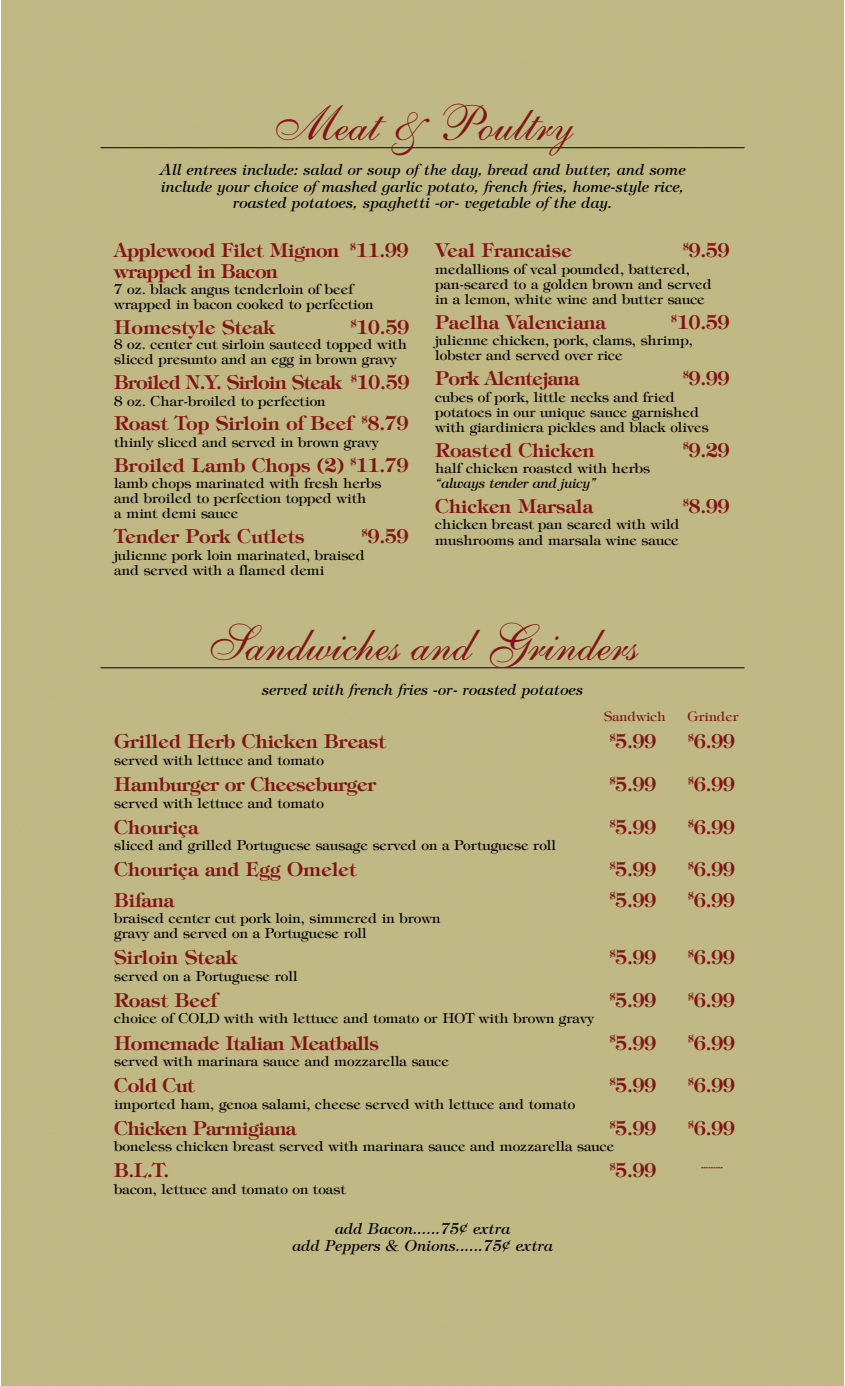
<style>
.page{position:relative;width:845px;height:1386px;background:#fff}
.page>*{position:absolute;margin:0;border:0;box-sizing:border-box;transform-origin:0 0}
.t1{font:49.52px "Shelley Allegro BT";color:#811517}
.t2{font:600 19.25px "Tiffany";color:#811517}
.t3{font:600 19.25px/20.7px "Tiffany";letter-spacing:-.02em;color:#811517}
.t4{font:600 19.25px "Tiffany";letter-spacing:-.025em;color:#811517}
.t5{font:600 19.25px "Tiffany";letter-spacing:-.035em;color:#811517}
.t6{font:italic 15.05px/16.4px "Tiffany";color:#000;text-align:center}
.t7{font:13.83px/15px "Tiffany";color:#000}
.t8{font:italic 13.83px "Tiffany";letter-spacing:-.025em;color:#000}
.t9{font:13.12px "Tiffany";color:#811517}
.t10{font:600 9.62px "Tiffany";color:#811517}
</style>
<div class="page">
<div style="left:1px;top:0;width:842px;height:1386px;background:#c0b884"></div>
<hr style="left:100px;top:147px;width:644px;height:1px;background:#000">
<hr style="left:100px;top:667px;width:644px;height:1px;background:#000">
<h1 class="t1" style="left:271px;top:110px;width:303px">Meat &amp; Poultry</h1>
<p class="t6" style="left:159px;top:163px;width:527px">All entrees include: salad or soup of the day, bread and butter, and some include your choice of mashed garlic potato, french fries, home-style rice, roasted potatoes, spaghetti -or- vegetable of the day.</p>
<h2 class="t3" style="left:114px;top:242px;width:296px">Applewood Filet Mignon <sup>$</sup>11.99 wrapped in Bacon</h2>
<p class="t7" style="left:114px;top:283px;width:261px">7 oz. black angus tenderloin of beef wrapped in bacon cooked to perfection</p>
<h2 class="t2" style="left:114px;top:320px;width:162px">Homestyle Steak</h2>
<h2 class="t2" style="left:350px;top:320px;width:60px"><sup>$</sup>10.59</h2>
<p class="t7" style="left:114px;top:338px;width:294px">8 oz. center cut sirloin sauteed topped with sliced presunto and an egg in brown gravy</p>
<h2 class="t5" style="left:114px;top:375px;width:296px">Broiled N.Y. Sirloin Steak <sup>$</sup>10.59</h2>
<p class="t7" style="left:114px;top:394px;width:213px">8 oz. Char-broiled to perfection</p>
<h2 class="t2" style="left:114px;top:416px;width:296px">Roast Top Sirloin of Beef <sup>$</sup>8.79</h2>
<p class="t7" style="left:114px;top:436px;width:266px">thinly sliced and served in brown gravy</p>
<h2 class="t2" style="left:114px;top:457px;width:296px">Broiled Lamb Chops (2) <sup>$</sup>11.79</h2>
<p class="t7" style="left:114px;top:477px;width:268px">lamb chops marinated with fresh herbs and broiled to perfection topped with<br>a mint demi sauce</p>
<h2 class="t2" style="left:114px;top:529px;width:192px">Tender Pork Cutlets</h2>
<h2 class="t2" style="left:362px;top:529px;width:48px"><sup>$</sup>9.59</h2>
<p class="t7" style="left:114px;top:548px;width:252px">julienne pork loin marinated, braised and served with a flamed demi</p>
<h2 class="t2" style="left:435px;top:243px;width:138px">Veal Francaise</h2>
<h2 class="t2" style="left:682px;top:243px;width:48px"><sup>$</sup>9.59</h2>
<p class="t7" style="left:435px;top:262px;width:278px">medallions of veal pounded, battered, pan-seared to a golden brown and served in a lemon, white wine and butter sauce</p>
<h2 class="t2" style="left:435px;top:314px;width:172px">Paelha Valenciana</h2>
<h2 class="t2" style="left:671px;top:314px;width:60px"><sup>$</sup>10.59</h2>
<p class="t7" style="left:435px;top:334px;width:259px">julienne chicken, pork, clams, shrimp, lobster and served over rice</p>
<h2 class="t4" style="left:435px;top:371px;width:146px">Pork Alentejana</h2>
<h2 class="t2" style="left:682px;top:371px;width:48px"><sup>$</sup>9.99</h2>
<p class="t7" style="left:435px;top:390px;width:274px">cubes of pork, little necks and fried potatoes in our unique sauce garnished with giardiniera pickles and black olives</p>
<h2 class="t2" style="left:435px;top:442px;width:161px">Roasted Chicken</h2>
<h2 class="t2" style="left:682px;top:442px;width:48px"><sup>$</sup>9.29</h2>
<p class="t7" style="left:435px;top:462px;width:216px">half chicken roasted with herbs</p>
<p class="t8" style="left:435px;top:478px;width:162px">“always tender and juicy”</p>
<h2 class="t2" style="left:435px;top:498px;width:159px">Chicken Marsala</h2>
<h2 class="t2" style="left:682px;top:498px;width:48px"><sup>$</sup>8.99</h2>
<p class="t7" style="left:435px;top:518px;width:246px">chicken breast pan seared with wild mushrooms and marsala wine sauce</p>
<h1 class="t1" style="left:207px;top:630px;width:433px">Sandwiches and Grinders</h1>
<p class="t6" style="left:262px;top:683px;width:322px">served with french fries -or- roasted potatoes</p>
<p class="t9" style="left:603px;top:712px;width:64px">Sandwich</p>
<p class="t9" style="left:687px;top:711px;width:52px">Grinder</p>
<h2 class="t2" style="left:114px;top:734px;width:273px">Grilled Herb Chicken Breast</h2>
<h2 class="t2" style="left:609px;top:734px;width:48px"><sup>$</sup>5.99</h2>
<h2 class="t2" style="left:688px;top:734px;width:48px"><sup>$</sup>6.99</h2>
<p class="t7" style="left:114px;top:754px;width:211px">served with lettuce and tomato</p>
<h2 class="t3" style="left:114px;top:776px;width:263px">Hamburger or Cheeseburger</h2>
<h2 class="t2" style="left:609px;top:776px;width:48px"><sup>$</sup>5.99</h2>
<h2 class="t2" style="left:688px;top:776px;width:48px"><sup>$</sup>6.99</h2>
<p class="t7" style="left:114px;top:796px;width:211px">served with lettuce and tomato</p>
<h2 class="t2" style="left:114px;top:819px;width:86px">Chouriça</h2>
<h2 class="t2" style="left:609px;top:819px;width:48px"><sup>$</sup>5.99</h2>
<h2 class="t2" style="left:688px;top:819px;width:48px"><sup>$</sup>6.99</h2>
<p class="t7" style="left:114px;top:839px;width:443px">sliced and grilled Portuguese sausage served on a Portuguese roll</p>
<h2 class="t2" style="left:114px;top:862px;width:244px">Chouriça and Egg Omelet</h2>
<h2 class="t2" style="left:609px;top:862px;width:48px"><sup>$</sup>5.99</h2>
<h2 class="t2" style="left:688px;top:862px;width:48px"><sup>$</sup>6.99</h2>
<h2 class="t2" style="left:114px;top:892px;width:62px">Bifana</h2>
<h2 class="t2" style="left:609px;top:892px;width:48px"><sup>$</sup>5.99</h2>
<h2 class="t2" style="left:688px;top:892px;width:48px"><sup>$</sup>6.99</h2>
<p class="t7" style="left:114px;top:912px;width:327px">braised center cut pork loin, simmered in brown gravy and served on a Portuguese roll</p>
<h2 class="t2" style="left:114px;top:950px;width:125px">Sirloin Steak</h2>
<h2 class="t2" style="left:609px;top:950px;width:48px"><sup>$</sup>5.99</h2>
<h2 class="t2" style="left:688px;top:950px;width:48px"><sup>$</sup>6.99</h2>
<p class="t7" style="left:114px;top:970px;width:185px">served on a Portuguese roll</p>
<h2 class="t2" style="left:114px;top:992px;width:104px">Roast Beef</h2>
<h2 class="t2" style="left:609px;top:992px;width:48px"><sup>$</sup>5.99</h2>
<h2 class="t2" style="left:688px;top:992px;width:48px"><sup>$</sup>6.99</h2>
<p class="t7" style="left:114px;top:1012px;width:481px">choice of COLD with with lettuce and tomato or HOT with brown gravy</p>
<h2 class="t4" style="left:114px;top:1035px;width:266px">Homemade Italian Meatballs</h2>
<h2 class="t2" style="left:609px;top:1035px;width:48px"><sup>$</sup>5.99</h2>
<h2 class="t2" style="left:688px;top:1035px;width:48px"><sup>$</sup>6.99</h2>
<p class="t7" style="left:114px;top:1055px;width:336px">served with marinara sauce and mozzarella sauce</p>
<h2 class="t2" style="left:114px;top:1078px;width:82px">Cold Cut</h2>
<h2 class="t2" style="left:609px;top:1078px;width:48px"><sup>$</sup>5.99</h2>
<h2 class="t2" style="left:688px;top:1078px;width:48px"><sup>$</sup>6.99</h2>
<p class="t7" style="left:114px;top:1097px;width:462px">imported ham, genoa salami, cheese served with lettuce and tomato</p>
<h2 class="t4" style="left:114px;top:1120px;width:184px">Chicken Parmigiana</h2>
<h2 class="t2" style="left:609px;top:1120px;width:48px"><sup>$</sup>5.99</h2>
<h2 class="t2" style="left:688px;top:1120px;width:48px"><sup>$</sup>6.99</h2>
<p class="t7" style="left:114px;top:1140px;width:501px">boneless chicken breast served with marinara sauce and mozzarella sauce</p>
<h2 class="t2" style="left:114px;top:1163px;width:56px">B.L.T.</h2>
<h2 class="t2" style="left:609px;top:1163px;width:48px"><sup>$</sup>5.99</h2>
<p class="t10" style="left:700px;top:1163px;width:23px">---------</p>
<p class="t7" style="left:114px;top:1183px;width:233px">bacon, lettuce and tomato on toast</p>
<p class="t6" style="left:292px;top:1222px;width:262px">add Bacon......75¢ extra<br>add Peppers &amp; Onions......75¢ extra</p>
</div>
